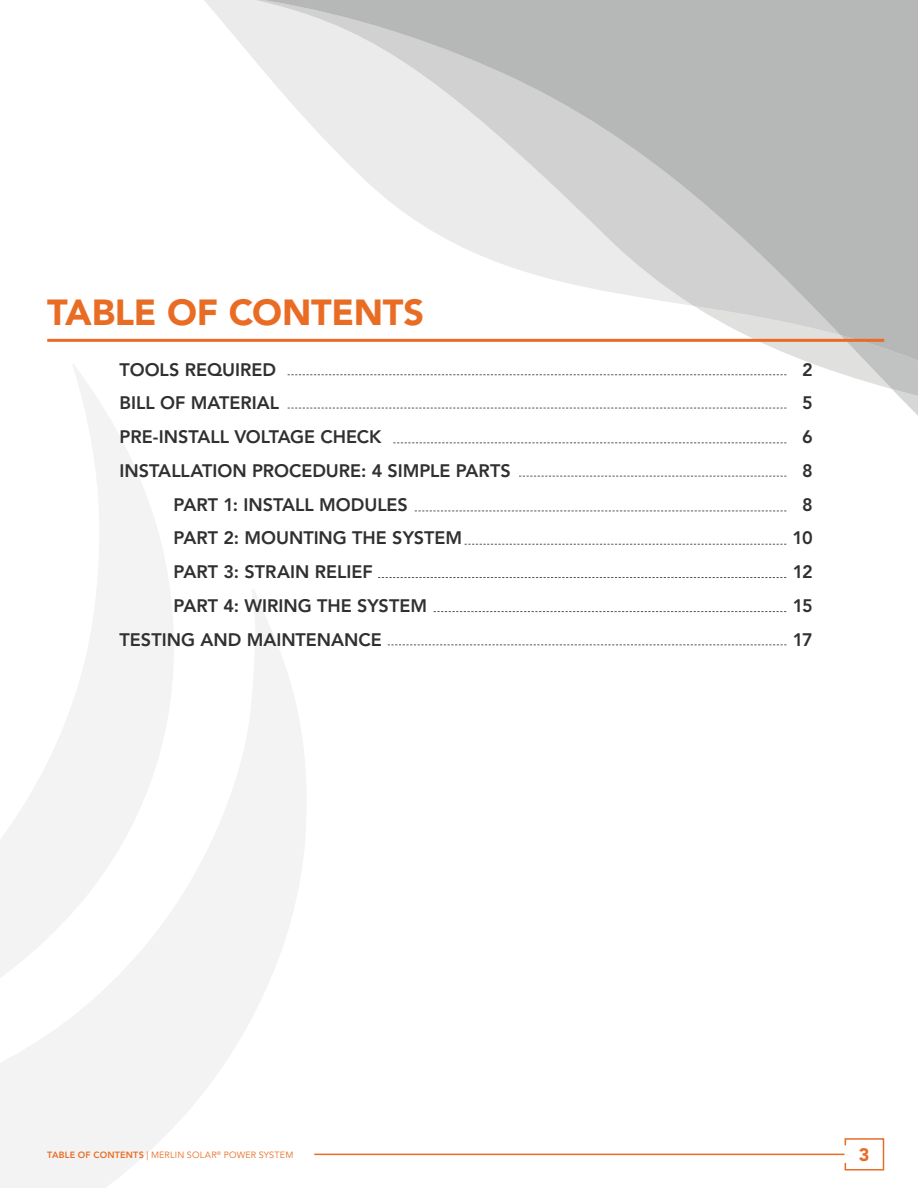
<style>
.page{position:relative;width:918px;height:1188px;background:#fff}
.page>*{position:absolute;margin:0;border:0;box-sizing:border-box;transform-origin:0 0}
._32pt_Avenir__95_Bla{font:900 36px "Avenir LT Std";letter-spacing:-.01em;color:#e96c24}
._12pt_Avenir__85_Hea{font:800 18px "Avenir LT Std";color:#312f30}
.t1{font:900 18px "Avenir LT Std";color:#e96c24}
._6pt_Avenir__Book{font:9px "Avenir LT Std";letter-spacing:.02em;color:#e96c24}
.s1{font-weight:800}
</style>
<div class="page">
<svg style="left:208px;top:0;width:710px;height:339px"></svg>
<svg style="left:0;top:407px;width:309px;height:781px"></svg>
<svg style="left:0;top:364px;width:180px;height:715px"></svg>
<hr style="left:314px;top:1154px;width:531px;height:1px;background:#e96c24">
<svg style="left:844px;top:1138px;width:41px;height:33px"></svg>
<hr style="left:47px;top:339px;width:837px;height:3px;background:#e96c24">
<svg style="left:288px;top:306px;width:630px;height:93px"></svg>
<svg style="left:519px;top:476px;width:267px;height:1px"></svg>
<svg style="left:465px;top:544px;width:321px;height:1px"></svg>
<svg style="left:434px;top:611px;width:352px;height:1px"></svg>
<svg style="left:288px;top:408px;width:498px;height:1px"></svg>
<svg style="left:415px;top:511px;width:371px;height:1px"></svg>
<svg style="left:378px;top:577px;width:408px;height:1px"></svg>
<svg style="left:393px;top:442px;width:393px;height:1px"></svg>
<svg style="left:388px;top:644px;width:398px;height:1px"></svg>
<p class="_32pt_Avenir__95_Bla" style="left:47px;top:291px;width:378px">TABLE OF CONTENTS</p>
<p class="_12pt_Avenir__85_Hea" style="left:120px;top:359px;width:158px">TOOLS REQUIRED</p>
<p class="_12pt_Avenir__85_Hea" style="left:802px;top:359px;width:12px">2</p>
<p class="_12pt_Avenir__85_Hea" style="left:120px;top:393px;width:161px">BILL OF MATERIAL</p>
<p class="_12pt_Avenir__85_Hea" style="left:802px;top:393px;width:12px">5</p>
<p class="_12pt_Avenir__85_Hea" style="left:120px;top:426px;width:263px">PRE-INSTALL VOLTAGE CHECK</p>
<p class="_12pt_Avenir__85_Hea" style="left:802px;top:426px;width:12px">6</p>
<p class="_12pt_Avenir__85_Hea" style="left:120px;top:460px;width:393px">INSTALLATION PROCEDURE: 4 SIMPLE PARTS</p>
<p class="_12pt_Avenir__85_Hea" style="left:802px;top:460px;width:12px">8</p>
<p class="_12pt_Avenir__85_Hea" style="left:174px;top:494px;width:236px">PART 1: INSTALL MODULES</p>
<p class="_12pt_Avenir__85_Hea" style="left:802px;top:494px;width:12px">8</p>
<p class="_12pt_Avenir__85_Hea" style="left:174px;top:528px;width:290px">PART 2: MOUNTING THE SYSTEM</p>
<p class="_12pt_Avenir__85_Hea" style="left:792px;top:528px;width:22px">10</p>
<p class="_12pt_Avenir__85_Hea" style="left:174px;top:561px;width:201px">PART 3: STRAIN RELIEF</p>
<p class="_12pt_Avenir__85_Hea" style="left:793px;top:561px;width:21px">12</p>
<p class="_12pt_Avenir__85_Hea" style="left:174px;top:595px;width:255px">PART 4: WIRING THE SYSTEM</p>
<p class="_12pt_Avenir__85_Hea" style="left:793px;top:595px;width:22px">15</p>
<p class="_12pt_Avenir__85_Hea" style="left:120px;top:629px;width:264px">TESTING AND MAINTENANCE</p>
<p class="_12pt_Avenir__85_Hea" style="left:793px;top:629px;width:21px">17</p>
<p class="_6pt_Avenir__Book" style="left:47px;top:1149px;width:248px"><span class="s1">TABLE OF CONTENTS</span> | MERLIN SOLAR<sup>®</sup> POWER SYSTEM</p>
<p class="t1" style="left:859px;top:1144px;width:12px">3</p>
</div>
